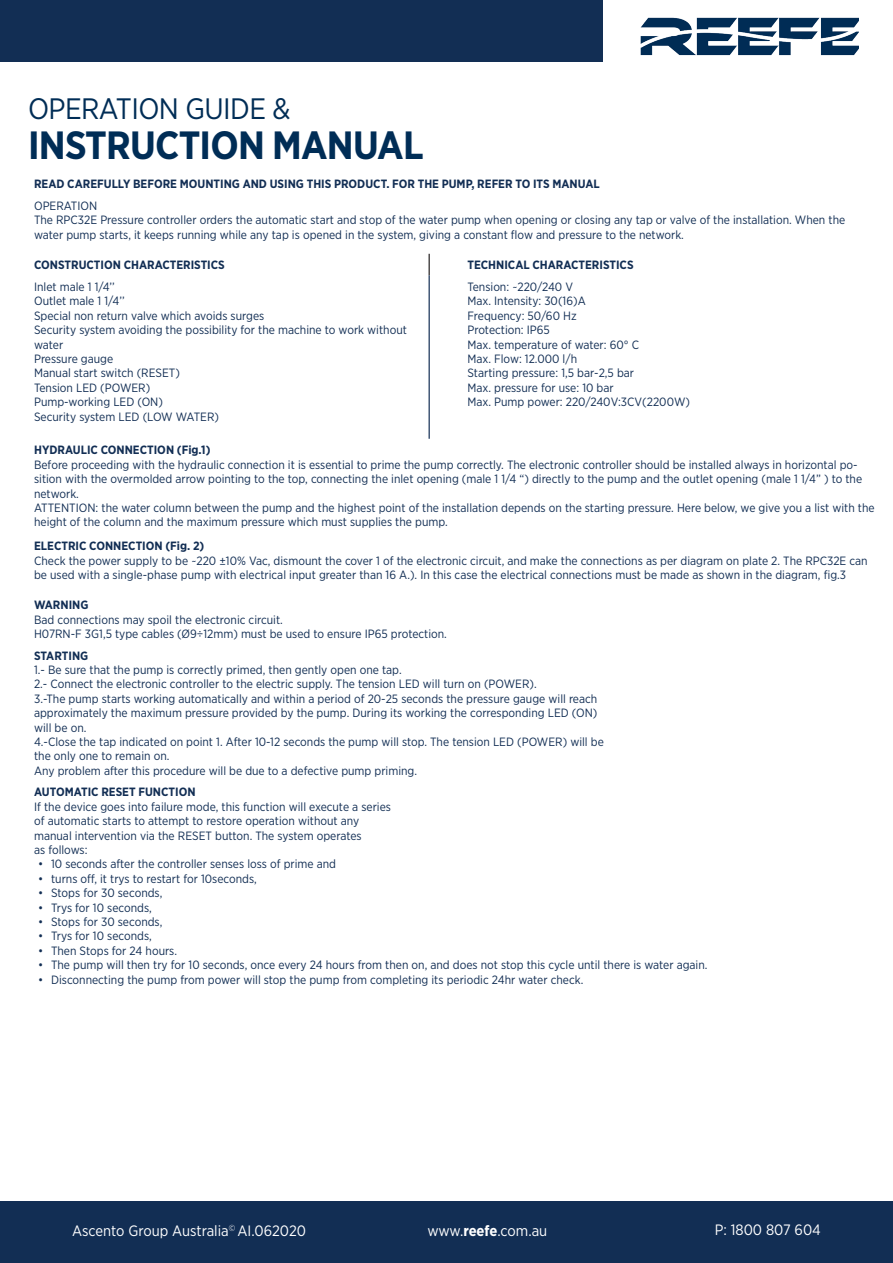
<style>
.page{position:relative;width:893px;height:1263px;background:#fff}
.page>*{position:absolute;margin:0;border:0;box-sizing:border-box;transform-origin:0 0}
.t1{font:700 39.3px "Gotham Narrow";letter-spacing:-.02em;color:#002d56}
.t2{font:29.55px "Gotham Narrow";letter-spacing:-.02em;color:#002d56}
.t3{font:15px "Gotham Narrow";color:#fff}
.t4{font:12px/14.4px "Gotham Narrow";color:#122e54}
.t5{font:700 12px "Gotham Narrow";color:#122e54}
.s1{font-weight:700}
</style>
<div class="page">
<div style="left:0;top:0;width:603px;height:62px;background:#122e54"></div>
<img style="left:640px;top:17px;width:219px;height:39px">
<div style="left:0;top:1201px;width:893px;height:62px;background:#122e54"></div>
<svg style="left:429px;top:254px;width:1px;height:21px"></svg>
<hr style="left:429px;top:275px;width:1px;height:164px;background:#122e54">
<p class="t2" style="left:28px;top:91px;width:264px">OPERATION GUIDE &amp;</p>
<p class="t1" style="left:28px;top:120px;width:397px">INSTRUCTION MANUAL</p>
<p class="t5" style="left:34px;top:177px;width:567px">READ CAREFULLY BEFORE MOUNTING AND USING THIS PRODUCT. FOR THE PUMP, REFER TO ITS MANUAL</p>
<p class="t4" style="left:34px;top:198px;width:65px">OPERATION</p>
<p class="t4" style="left:34px;top:213px;width:813px">The RPC32E Pressure controller orders the automatic start and stop of the water pump when opening or closing any tap or valve of the installation. When the water pump starts, it keeps running while any tap is opened in the system, giving a constant flow and pressure to the network.</p>
<p class="t5" style="left:34px;top:257px;width:192px">CONSTRUCTION CHARACTERISTICS</p>
<p class="t5" style="left:467px;top:257px;width:168px">TECHNICAL CHARACTERISTICS</p>
<p class="t4" style="left:34px;top:279px;width:82px">Inlet male 1 1/4’’</p>
<p class="t4" style="left:34px;top:294px;width:92px">Outlet male 1 1/4’’</p>
<p class="t4" style="left:34px;top:308px;width:232px">Special non return valve which avoids surges</p>
<p class="t4" style="left:34px;top:322px;width:374px">Security system avoiding the possibility for the machine to work without water</p>
<p class="t4" style="left:34px;top:351px;width:81px">Pressure gauge</p>
<p class="t4" style="left:34px;top:366px;width:147px">Manual start switch (RESET)</p>
<p class="t4" style="left:34px;top:380px;width:118px">Tension LED (POWER)</p>
<p class="t4" style="left:34px;top:394px;width:130px">Pump-working LED (ON)</p>
<p class="t4" style="left:34px;top:409px;width:186px">Security system LED (LOW WATER)</p>
<p class="t4" style="left:467px;top:279px;width:107px">Tension: ~220/240 V</p>
<p class="t4" style="left:467px;top:294px;width:120px">Max. Intensity: 30(16)A</p>
<p class="t4" style="left:467px;top:308px;width:111px">Frequency: 50/60 Hz</p>
<p class="t4" style="left:467px;top:322px;width:84px">Protection: IP65</p>
<p class="t4" style="left:467px;top:337px;width:173px">Max. temperature of water: 60° C</p>
<p class="t4" style="left:467px;top:351px;width:111px">Max. Flow: 12.000 l/h</p>
<p class="t4" style="left:467px;top:366px;width:168px">Starting pressure: 1,5 bar-2,5 bar</p>
<p class="t4" style="left:467px;top:380px;width:148px">Max. pressure for use: 10 bar</p>
<p class="t4" style="left:467px;top:394px;width:224px">Max. Pump power: 220/240V:3CV(2200W)</p>
<p class="t5" style="left:34px;top:442px;width:178px">HYDRAULIC CONNECTION (Fig.1)</p>
<p class="t4" style="left:34px;top:457px;width:830px">Before proceeding with the hydraulic connection it is essential to prime the pump correctly. The electronic controller should be installed always in horizontal po&shy;sition with the overmolded arrow pointing to the top, connecting the inlet opening (male 1 1/4 “) directly to the pump and the outlet opening (male 1 1/4” ) to the network.</p>
<p class="t4" style="left:34px;top:500px;width:842px">ATTENTION: the water column between the pump and the highest point of the installation depends on the starting pressure. Here below, we give you a list with the height of the column and the maximum pressure which must supplies the pump.</p>
<p class="t5" style="left:34px;top:538px;width:172px">ELECTRIC CONNECTION (Fig. 2)</p>
<p class="t4" style="left:34px;top:553px;width:835px">Check the power supply to be ~220 ±10% Vac, dismount the cover 1 of the electronic circuit, and make the connections as per diagram on plate 2. The RPC32E can be used with a single-phase pump with electrical input greater than 16 A.). In this case the electrical connections must be made as shown in the diagram, fig.3</p>
<p class="t5" style="left:34px;top:597px;width:56px">WARNING</p>
<p class="t4" style="left:34px;top:612px;width:250px">Bad connections may spoil the electronic circuit.</p>
<p class="t4" style="left:34px;top:626px;width:414px">H07RN-F 3G1,5 type cables (Ø9÷12mm) must be used to ensure IP65 protection.</p>
<p class="t5" style="left:34px;top:648px;width:56px">STARTING</p>
<p class="t4" style="left:34px;top:662px;width:369px">1.- Be sure that the pump is correctly primed, then gently open one tap.</p>
<p class="t4" style="left:34px;top:677px;width:504px">2.- Connect the electronic controller to the electric supply. The tension LED will turn on (POWER).</p>
<p class="t4" style="left:34px;top:691px;width:565px">3.-The pump starts working automatically and within a period of 20-25 seconds the pressure gauge will reach</p>
<p class="t4" style="left:34px;top:705px;width:565px">approximately the maximum pressure provided by the pump. During its working the corresponding LED (ON)</p>
<p class="t4" style="left:34px;top:720px;width:54px">will be on.</p>
<p class="t4" style="left:34px;top:734px;width:571px">4.-Close the tap indicated on point 1. After 10-12 seconds the pump will stop. The tension LED (POWER) will be</p>
<p class="t4" style="left:34px;top:749px;width:137px">the only one to remain on.</p>
<p class="t4" style="left:34px;top:763px;width:385px">Any problem after this procedure will be due to a defective pump priming.</p>
<p class="t5" style="left:34px;top:784px;width:163px">AUTOMATIC RESET FUNCTION</p>
<p class="t4" style="left:34px;top:799px;width:358px">If the device goes into failure mode, this function will execute a series</p>
<p class="t4" style="left:34px;top:813px;width:327px">of automatic starts to attempt to restore operation without any</p>
<p class="t4" style="left:34px;top:828px;width:329px">manual intervention via the RESET button. The system operates</p>
<p class="t4" style="left:34px;top:842px;width:55px">as follows:</p>
<p class="t4" style="left:38px;top:857px;width:299px">• 10 seconds after the controller senses loss of prime and</p>
<p class="t4" style="left:38px;top:871px;width:220px">• turns off, it trys to restart for 10seconds,</p>
<p class="t4" style="left:38px;top:885px;width:126px">• Stops for 30 seconds,</p>
<p class="t4" style="left:38px;top:900px;width:115px">• Trys for 10 seconds,</p>
<p class="t4" style="left:38px;top:914px;width:126px">• Stops for 30 seconds,</p>
<p class="t4" style="left:38px;top:929px;width:115px">• Trys for 10 seconds,</p>
<p class="t4" style="left:38px;top:943px;width:140px">• Then Stops for 24 hours.</p>
<p class="t4" style="left:38px;top:957px;width:671px">• The pump will then try for 10 seconds, once every 24 hours from then on, and does not stop this cycle until there is water again.</p>
<p class="t4" style="left:38px;top:972px;width:546px">• Disconnecting the pump from power will stop the pump from completing its periodic 24hr water check.</p>
<p class="t3" style="left:72px;top:1221px;width:236px">Ascento Group Australia<sup>©</sup> AI.062020</p>
<p class="t3" style="left:427px;top:1221px;width:121px">www.<span class="s1">reefe</span>.com.au</p>
<p class="t3" style="left:715px;top:1221px;width:108px">P: 1800 807 604</p>
</div>
